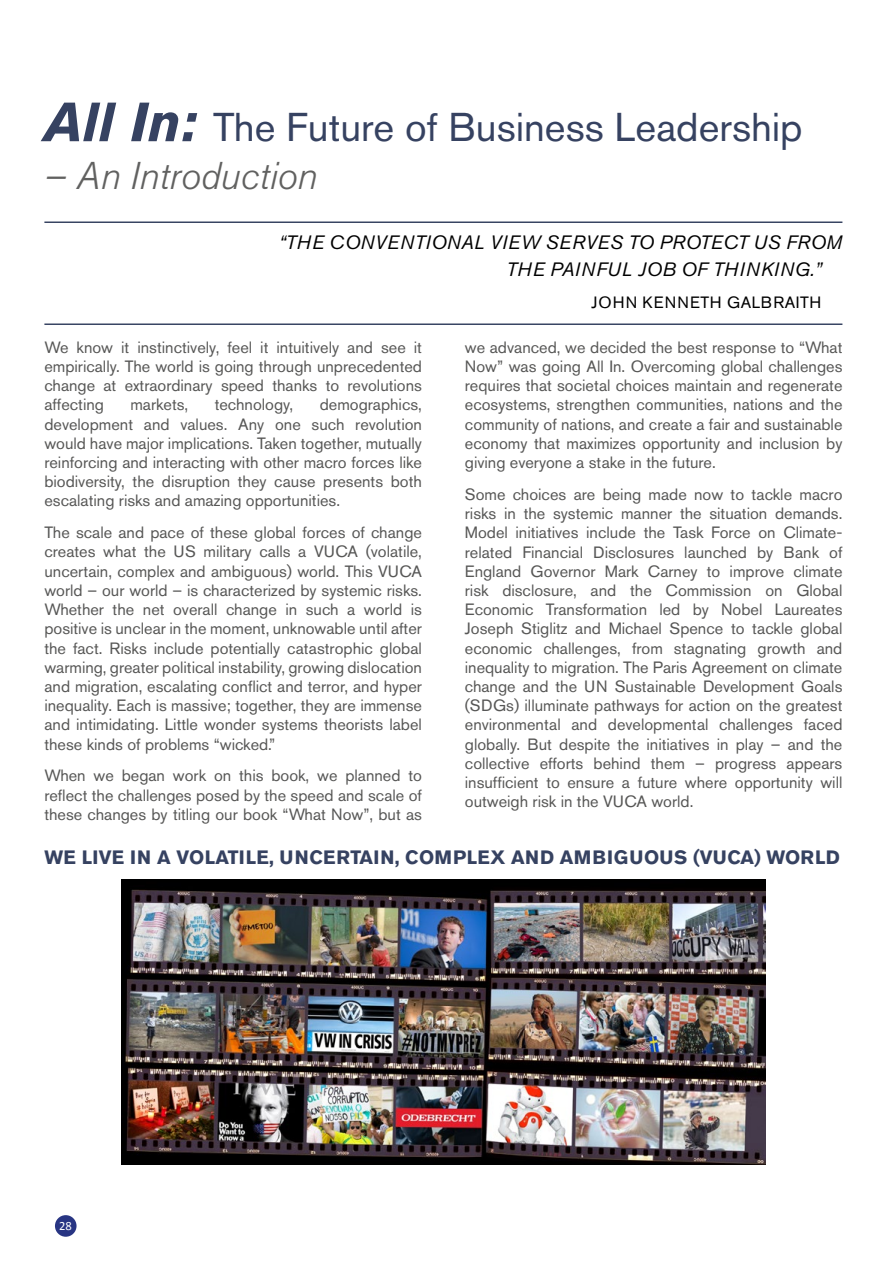
<style>
.page{position:relative;width:893px;height:1263px;background:#fff}
.page>*{position:absolute;margin:0;border:0;box-sizing:border-box;transform-origin:0 0}
.t1{font:39.9px "Akzidenz Grotesk Std";color:#364261}
.t2{font:italic 300 38.4px "Akzidenz Grotesk Std";color:#616160}
.t3{font:italic 19.2px/26.5px "Akzidenz Grotesk Std";letter-spacing:.035em;color:#000}
.t4{font:700 19.2px "Akzidenz Grotesk Std";letter-spacing:.015em;color:#364261}
.t5{font:16.2px/19.2px "Akzidenz Grotesk Std";color:#575756;text-align:justify}
.t6{font:16.2px "Akzidenz Grotesk Std";letter-spacing:.035em;color:#000}
.t7{font:12.6px "Calibri";color:#fff}
.s1{font-weight:700;font-style:italic;font-size:54.75px}
</style>
<div class="page">
<div style="left:55px;top:1215px;width:22px;height:22px;background:#283583;border-radius:50%"></div>
<hr style="left:44px;top:323px;width:798px;height:2px;background:#364261">
<hr style="left:44px;top:221px;width:798px;height:2px;background:#364261">
<img style="left:122px;top:880px;width:643px;height:284px">
<p class="t1" style="left:44px;top:104px;width:760px"><span class="s1">All In:</span> The Future of Business Leadership</p>
<p class="t2" style="left:44px;top:154px;width:274px">– An Introduction</p>
<p class="t3" style="left:507px;top:229px;width:337px;text-indent:-227px">“THE CONVENTIONAL VIEW SERVES TO PROTECT US FROM<br>THE PAINFUL JOB OF THINKING.”</p>
<p class="t6" style="left:592px;top:292px;width:231px">JOHN KENNETH GALBRAITH</p>
<p class="t5" style="left:44px;top:337px;width:379px">We know it instinctively, feel it intuitively and see it empirically. The world is going through unprecedented change at extraordinary speed thanks to revolutions affecting</p>
<p class="t5" style="left:44px;top:395px;width:379px;text-indent:275px">demographics, development and values. Any one such revolution would have major implications. Taken together, mutually reinforcing and interacting with other macro forces like biodiversity, the disruption they cause presents both escalating risks and amazing opportunities.</p>
<p class="t5" style="left:44px;top:523px;width:379px">The scale and pace of these global forces of change creates what the US military calls a VUCA (volatile, uncertain, complex and ambiguous) world. This VUCA world – our world – is characterized by systemic risks.<br>Whether the net overall change in such a world is positive is unclear in the moment, unknowable until after the fact. Risks include potentially catastrophic global warming, greater political instability, growing dislocation and migration, escalating conflict and terror, and hyper inequality. Each is massive; together, they are immense and intimidating. Little wonder systems theorists label these kinds of problems “wicked.”</p>
<p class="t5" style="left:44px;top:766px;width:379px">When we began work on this book, we planned to reflect the challenges posed by the speed and scale of these changes by titling our book “What Now”, but as</p>
<p class="t5" style="left:130px;top:395px;width:59px">markets,</p>
<p class="t5" style="left:215px;top:395px;width:80px">technology,</p>
<p class="t5" style="left:465px;top:337px;width:379px">we advanced, we decided the best response to “What Now” was going All In. Overcoming global challenges requires that societal choices maintain and regenerate ecosystems, strengthen communities, nations and the community of nations, and create a fair and sustainable economy that maximizes opportunity and inclusion by giving everyone a stake in the future.</p>
<p class="t5" style="left:465px;top:484px;width:379px">Some choices are being made now to tackle macro risks in the systemic manner the situation demands.<br>Model initiatives include the Task Force on Climate&shy;related Financial Disclosures launched by Bank of England Governor Mark Carney to improve climate risk disclosure, and the Commission on Global Economic Transformation led by Nobel Laureates Joseph Stiglitz and Michael Spence to tackle global economic challenges, from stagnating growth and inequality to migration. The Paris Agreement on climate change and the UN Sustainable Development Goals (SDGs) illuminate pathways for action on the greatest environmental and developmental challenges faced globally. But despite the initiatives in play – and the collective efforts behind them – progress appears insufficient to ensure a future where opportunity will outweigh risk in the VUCA world.</p>
<p class="t4" style="left:44px;top:846px;width:797px">WE LIVE IN A VOLATILE, UNCERTAIN, COMPLEX AND AMBIGUOUS (VUCA) WORLD</p>
<p class="t7" style="left:59px;top:1218px;width:14px">28</p>
</div>
